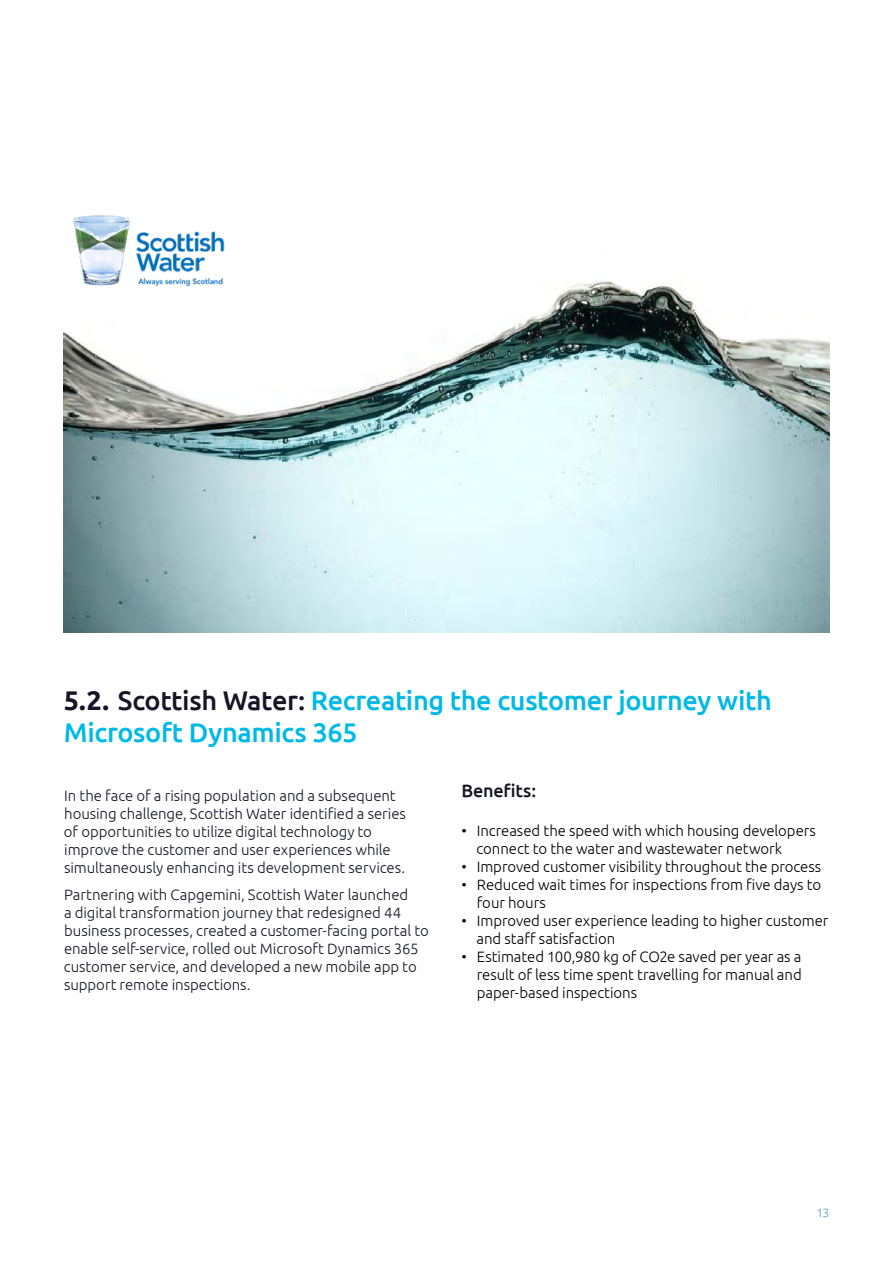
<style>
.page{position:relative;width:893px;height:1263px;background:#fff}
.page>*{position:absolute;margin:0;border:0;box-sizing:border-box;transform-origin:0 0}
.t1{font:500 27px/32.4px "Ubuntu";letter-spacing:-.015em;color:#00b9e7}
.t2{font:500 18px "Ubuntu";letter-spacing:-.01em;color:#151625}
.t3{font:300 15px/18px "Ubuntu";letter-spacing:-.005em;color:#151625}
.t4{font:300 15px/18px "Ubuntu";letter-spacing:-.005em;color:#000}
.t5{font:300 12px "Ubuntu";color:#569dca}
.s1{font-weight:700;color:#151625}
.s2{color:#151625}
</style>
<div class="page">
<img style="left:64px;top:281px;width:765px;height:351px">
<img style="left:64px;top:215px;width:170px;height:81px">
<h1 class="t1" style="left:64px;top:683px;width:709px"><span class="s1">5.2.</span> <span class="s2">Scottish Water:</span> Recreating the customer journey with<br>Microsoft Dynamics 365</h1>
<p class="t3" style="left:64px;top:786px;width:344px">In the face of a rising population and a subsequent housing challenge, Scottish Water identified a series of opportunities to utilize digital technology to improve the customer and user experiences while simultaneously enhancing its development services.</p>
<p class="t3" style="left:64px;top:885px;width:366px">Partnering with Capgemini, Scottish Water launched<br>a digital transformation journey that redesigned 44 business processes, created a customer-facing portal to enable self-service, rolled out Microsoft Dynamics 365 customer service, and developed a new mobile app to support remote inspections.</p>
<p class="t2" style="left:461px;top:779px;width:76px">Benefits:</p>
<p class="t4" style="left:476px;top:821px;width:341px;text-indent:-15px">• Increased the speed with which housing developers connect to the water and wastewater network</p>
<p class="t4" style="left:461px;top:857px;width:361px">• Improved customer visibility throughout the process</p>
<p class="t4" style="left:477px;top:875px;width:346px;text-indent:-15px">• Reduced wait times for inspections from five days to four hours</p>
<p class="t4" style="left:477px;top:911px;width:353px;text-indent:-15px">• Improved user experience leading to higher customer and staff satisfaction</p>
<p class="t4" style="left:477px;top:947px;width:326px;text-align:justify;text-indent:-15px">• Estimated 100,980 kg of CO2e saved per year as a result of less time spent travelling for manual and paper-based inspections</p>
<p class="t5" style="left:816px;top:1205px;width:14px">13</p>
</div>
